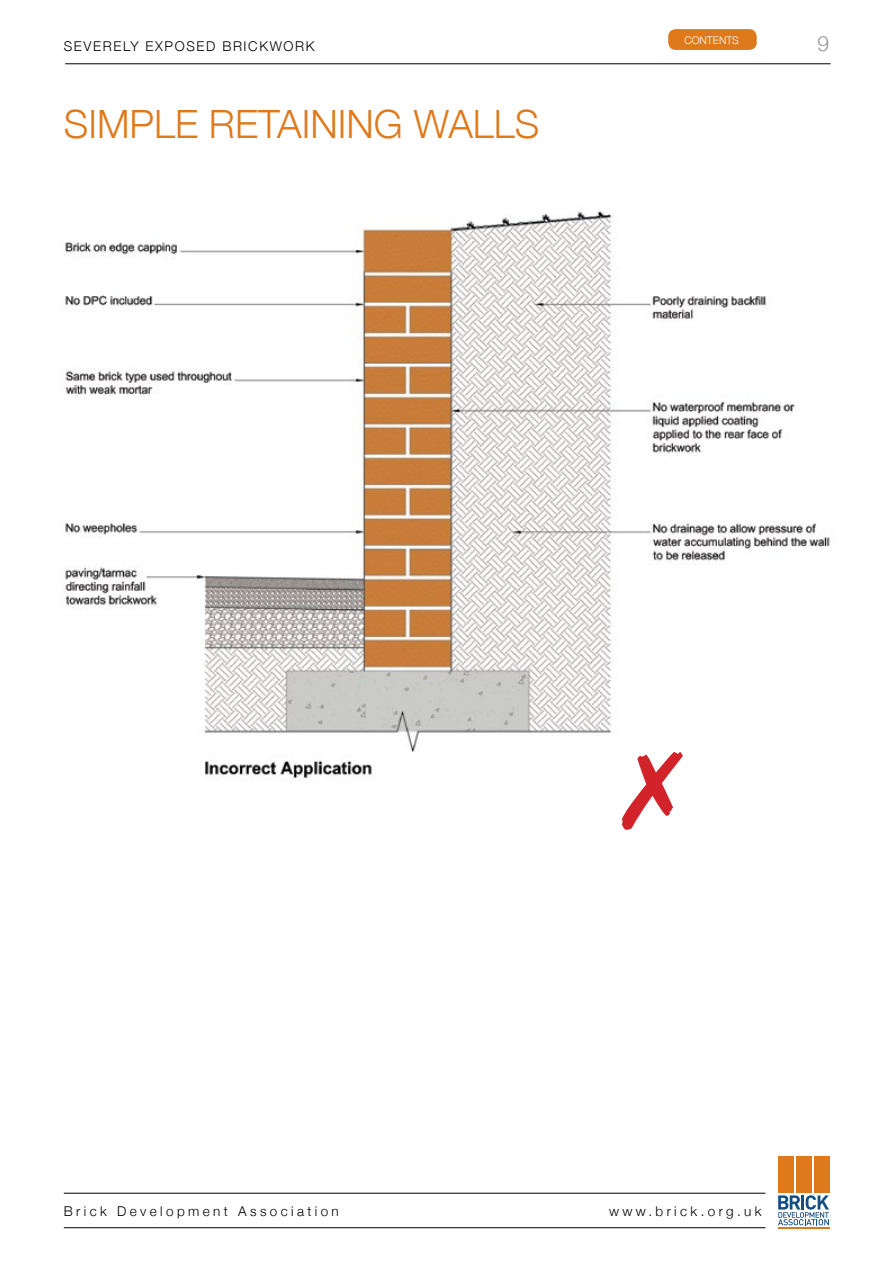
<style>
.page{position:relative;width:893px;height:1263px;background:#fff}
.page>*{position:absolute;margin:0;border:0;box-sizing:border-box;transform-origin:0 0}
.t1{font:300 39px "Helvetica Neue";color:#df7a1c}
.t2{font:300 21px "Helvetica Neue";color:#939598}
.t3{font:300 13.5px "Helvetica Neue";letter-spacing:.25em;color:#000}
.t4{font:300 13.5px "Helvetica Neue";letter-spacing:.12em;color:#000}
.t5{font:300 10.5px "Helvetica Neue";color:#fff}
</style>
<div class="page">
<hr style="left:65px;top:63px;width:765px;height:1px;background:#000">
<hr style="left:64px;top:1227px;width:701px;height:1px;background:#000">
<div style="left:814px;top:1156px;width:15px;height:37px;background:#df7a1c"></div>
<div style="left:796px;top:1156px;width:15px;height:37px;background:#df7a1c"></div>
<div style="left:778px;top:1156px;width:15px;height:37px;background:#df7a1c"></div>
<svg style="left:778px;top:1195px;width:51px;height:30px"></svg>
<hr style="left:778px;top:1227px;width:51px;height:2px;background:#df7a1c">
<hr style="left:64px;top:1193px;width:701px;height:1px;background:#000">
<div style="left:668px;top:29px;width:89px;height:21px;background:#df7a1c;border-radius:8px"></div>
<img style="left:62px;top:211px;width:768px;height:567px">
<svg style="left:622px;top:751px;width:61px;height:27px"></svg>
<p class="t4" style="left:64px;top:38px;width:252px">severely exposed brickwork</p>
<h1 class="t1" style="left:64px;top:100px;width:477px">SIMPLE RETAINING WALLS</h1>
<p class="t5" style="left:684px;top:34px;width:56px">CONTENTS</p>
<h2 class="t2" style="left:817px;top:31px;width:13px">9</h2>
<p class="t3" style="left:64px;top:1203px;width:277px">Brick Development Association</p>
<p class="t3" style="left:609px;top:1203px;width:154px">www.brick.org.uk</p>
</div>
